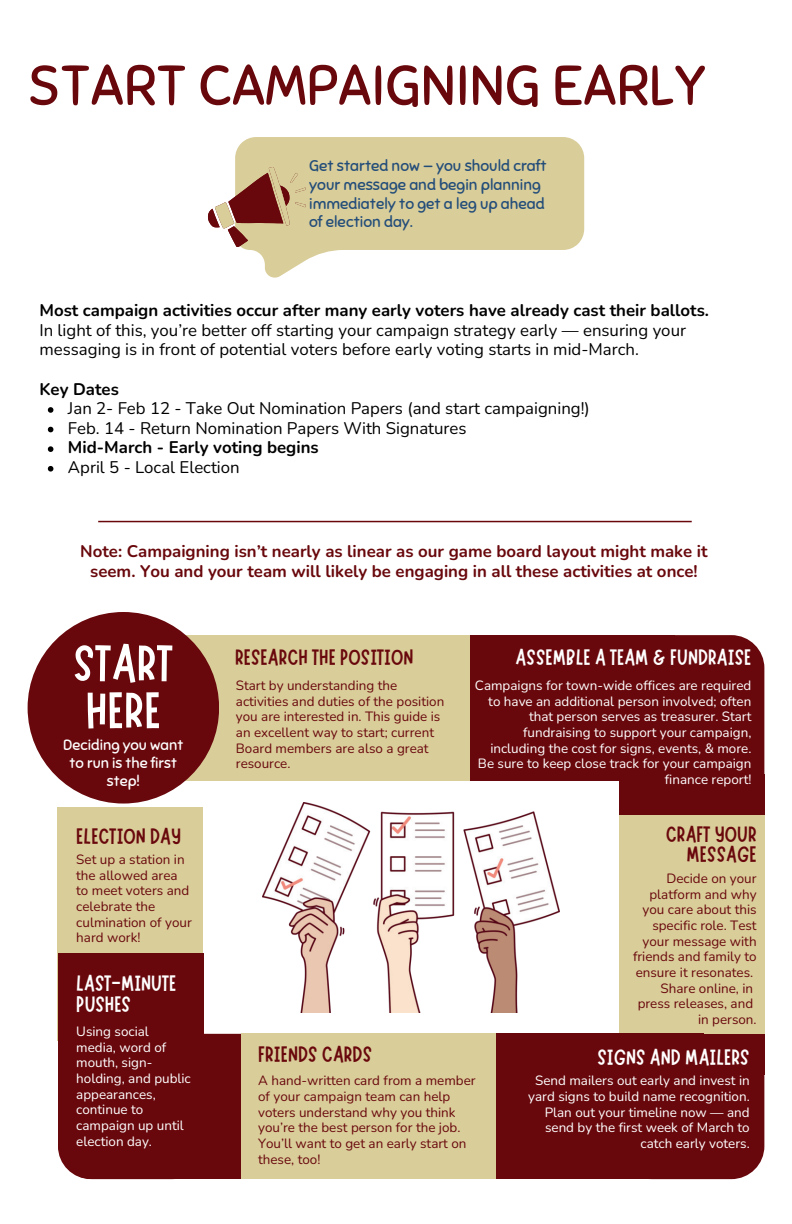
<style>
.page{position:relative;width:792px;height:1224px;background:#fff}
.page>*{position:absolute;margin:0;border:0;box-sizing:border-box;transform-origin:0 0}
.t1{font:56px "Sniglet";color:#69080c}
.t2{font:51.6px/47.2px "Marykate";color:#fff}
.t3{font:22.4px/19.6px "Marykate";color:#69080c;text-align:right}
.t4{font:22.4px/20.2px "Marykate";color:#fff}
.t5{font:16.8px/19.6px "Nunito";color:#000}
.t6{font:700 16.8px/19.6px "Nunito";color:#69080c;text-align:center}
.t7{font:700 16.8px "Nunito";color:#000}
.t8{font:15.6px/18.8px "Sniglet";color:#234d79}
.t9{font:15px/17.8px "Sniglet";color:#fff;text-align:center}
.t10{font:13.4px/15.6px "Nunito";color:#69080c}
.t11{font:13.4px/15.6px "Nunito";color:#fff;text-align:right}
</style>
<div class="page">
<div style="left:619px;top:635px;width:145px;height:179px;background:#69080c;border-radius:33px"></div>
<div style="left:469px;top:635px;width:206px;height:145px;background:#69080c"></div>
<div style="left:151px;top:635px;width:318px;height:145px;background:#d9cd9a"></div>
<div style="left:619px;top:814px;width:145px;height:234px;background:#d9cd9a"></div>
<div style="left:619px;top:774px;width:145px;height:40px;background:#69080c"></div>
<div style="left:28px;top:612px;width:191px;height:192px;background:#69080c;border-radius:50%"></div>
<div style="left:619px;top:1034px;width:145px;height:40px;background:#69080c"></div>
<div style="left:619px;top:1044px;width:145px;height:135px;background:#69080c;border-radius:33px"></div>
<div style="left:496px;top:1034px;width:207px;height:145px;background:#69080c"></div>
<div style="left:57px;top:807px;width:146px;height:233px;background:#d9cd9a"></div>
<div style="left:58px;top:953px;width:145px;height:159px;background:#69080c"></div>
<div style="left:58px;top:1034px;width:252px;height:145px;background:#69080c;border-radius:33px"></div>
<div style="left:241px;top:1034px;width:255px;height:145px;background:#d9cd9a"></div>
<img style="left:263px;top:802px;width:297px;height:210px">
<svg style="left:48px;top:407px;width:5px;height:6px"></svg>
<svg style="left:48px;top:427px;width:5px;height:5px"></svg>
<svg style="left:48px;top:446px;width:5px;height:6px"></svg>
<svg style="left:48px;top:466px;width:5px;height:6px"></svg>
<svg style="left:235px;top:137px;width:349px;height:141px;fill:#d9cd9a"></svg>
<svg style="left:208px;top:167px;width:98px;height:80px"></svg>
<hr style="left:98px;top:521px;width:594px;height:1px;background:#69080c">
<h1 class="t1" style="left:28px;top:51px;width:680px">START CAMPAIGNING EARLY</h1>
<p class="t8" style="left:309px;top:156px;width:239px">Get started now — you should craft your message and begin planning immediately to get a leg up ahead of election day.</p>
<p class="t7" style="left:39px;top:299px;width:671px">Most campaign activities occur after many early voters have already cast their ballots.</p>
<p class="t5" style="left:39px;top:320px;width:648px">In light of this, you’re better off starting your campaign strategy early — ensuring your messaging is in front of potential voters before early voting starts in mid-March.</p>
<p class="t7" style="left:39px;top:377px;width:81px">Key Dates</p>
<p class="t5" style="left:68px;top:398px;width:523px">Jan 2- Feb 12 - Take Out Nomination Papers (and start campaigning!)<br>Feb. 14 - Return Nomination Papers With Signatures</p>
<p class="t7" style="left:68px;top:436px;width:252px">Mid-March - Early voting begins</p>
<p class="t5" style="left:68px;top:457px;width:173px">April 5 - Local Election</p>
<p class="t6" style="left:80px;top:541px;width:629px">Note: Campaigning isn’t nearly as linear as our game board layout might make it seem. You and your team will likely be engaging in all these activities at once!</p>
<h2 class="t2" style="left:73px;top:638px;width:101px">START<br>HERE</h2>
<p class="t9" style="left:63px;top:736px;width:122px">Deciding you want to run is the first step!</p>
<h3 class="t3" style="left:76px;top:826px;width:106px">ELECTION DAY</h3>
<p class="t10" style="left:76px;top:851px;width:117px">Set up a station in the allowed area to meet voters and celebrate the culmination of your hard work!</p>
<h3 class="t4" style="left:76px;top:973px;width:102px">LAST-MINUTE<br>PUSHES</h3>
<p class="t11" style="left:76px;top:1023px;width:116px;text-align:left">Using social media, word of mouth, sign&shy;holding, and public appearances, continue to campaign up until election day.</p>
<h3 class="t3" style="left:235px;top:646px;width:180px">RESEARCH THE POSITION</h3>
<h3 class="t4" style="left:516px;top:646px;width:237px">ASSEMBLE A TEAM &amp; FUNDRAISE</h3>
<p class="t10" style="left:236px;top:677px;width:210px">Start by understanding the activities and duties of the position you are interested in. This guide is an excellent way to start; current<br>Board members are also a great resource.</p>
<p class="t11" style="left:475px;top:677px;width:278px">Campaigns for town-wide offices are required to have an additional person involved; often that person serves as treasurer. Start fundraising to support your campaign, including the cost for signs, events, &amp; more.<br>Be sure to keep close track for your campaign finance report!</p>
<h3 class="t3" style="left:666px;top:823px;width:92px">CRAFT YOUR<br>MESSAGE</h3>
<p class="t10" style="left:633px;top:870px;width:125px;text-align:right">Decide on your platform and why you care about this specific role. Test your message with friends and family to ensure it resonates.<br>Share online, in press releases, and in person.</p>
<h3 class="t3" style="left:258px;top:1044px;width:116px">FRIENDS CARDS</h3>
<p class="t10" style="left:258px;top:1072px;width:219px">A hand-written card from a member of your campaign team can help voters understand why you think you’re the best person for the job.<br>You’ll want to get an early start on these, too!</p>
<h3 class="t4" style="left:597px;top:1046px;width:154px">SIGNS AND MAILERS</h3>
<p class="t11" style="left:528px;top:1072px;width:223px">Send mailers out early and invest in yard signs to build name recognition.<br>Plan out your timeline now — and send by the first week of March to catch early voters.</p>
</div>
